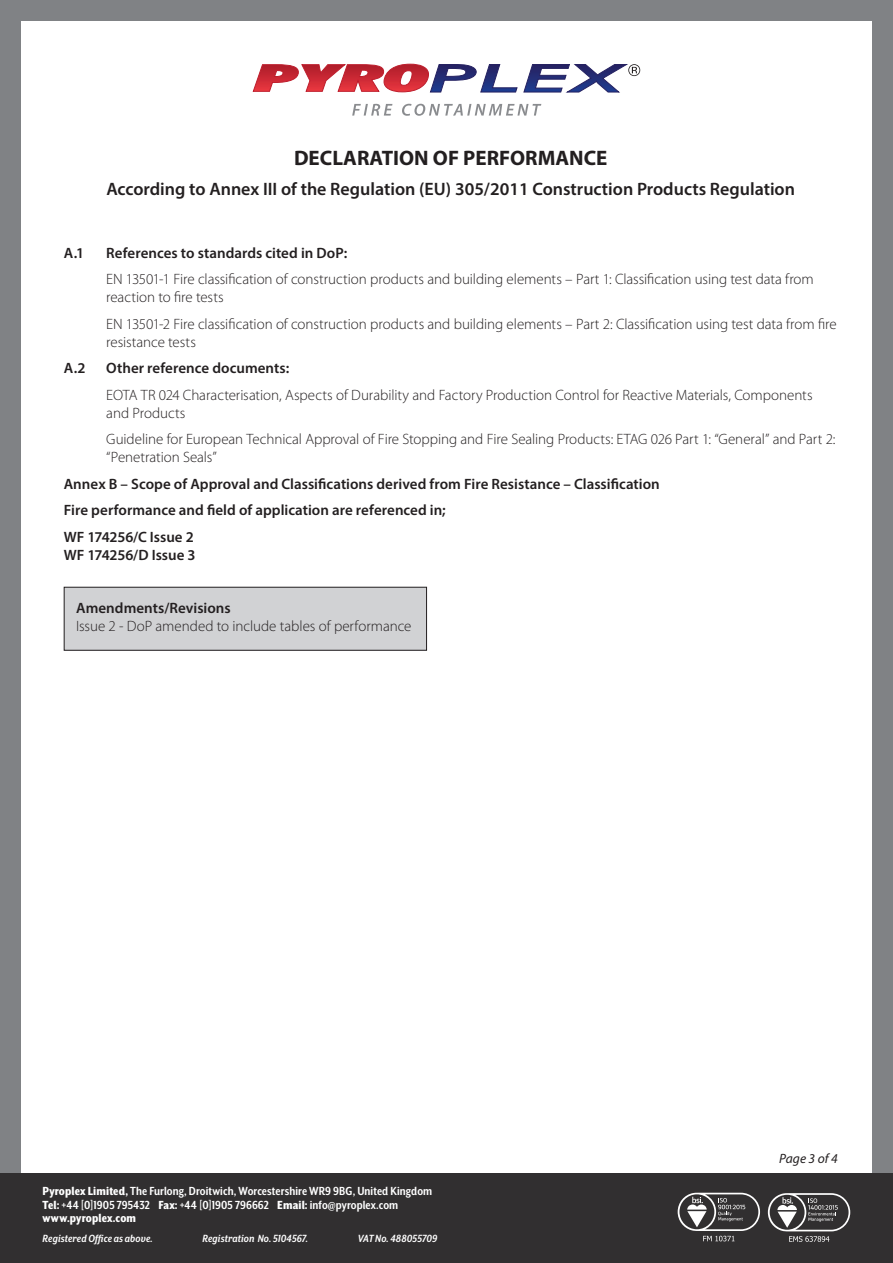
<style>
.page{position:relative;width:893px;height:1263px;background:#808285}
.page>*{position:absolute;margin:0;border:0;box-sizing:border-box;transform-origin:0 0}
.t1{font:700 21px "Myriad Pro";color:#231f20}
.t2{font:600 18px "Myriad Pro";color:#231f20}
.t3{font:300 15px/18px "Myriad Pro";letter-spacing:-.005em;color:#231f20}
.t4{font:600 15px/26.5px "Myriad Pro";color:#231f20}
.t5{font:700 13.5px/13.5px "Mr Eaves XL San Nar OT";letter-spacing:.005em;color:#fff}
.t6{font:italic 13.5px "Myriad Pro";letter-spacing:.005em;color:#231f20}
.t7{font:italic 700 12px "Mr Eaves XL San Nar OT";letter-spacing:.01em;color:#fff}
.s1{font-weight:800}
</style>
<div class="page">
<div style="left:21px;top:21px;width:851px;height:1221px;background:#fff"></div>
<svg style="left:253px;top:64px;width:387px;height:29px"></svg>
<svg style="left:352px;top:104px;width:40px;height:12px"></svg>
<svg style="left:402px;top:104px;width:139px;height:12px"></svg>
<div style="left:0;top:1174px;width:893px;height:89px;background:#312f30"></div>
<svg style="left:768px;top:1193px;width:82px;height:49px"></svg>
<svg style="left:678px;top:1193px;width:82px;height:48px"></svg>
<div style="left:64px;top:587px;width:363px;height:63px;background:#d1d2d4"></div>
<div style="left:64px;top:587px;width:363px;height:64px;border:1px solid #231f20"></div>
<h1 class="t1" style="left:294px;top:144px;width:315px">DECLARATION OF PERFORMANCE</h1>
<p class="t2" style="left:106px;top:177px;width:690px">According to Annex III of the Regulation (EU) 305/2011 Construction Products Regulation</p>
<p class="t4" style="left:64px;top:239px;width:22px">A.1</p>
<p class="t4" style="left:106px;top:239px;width:242px">References to standards cited in DoP:</p>
<p class="t3" style="left:106px;top:270px;width:709px">EN 13501-1 Fire classification of construction products and building elements – Part 1: Classification using test data from reaction to fire tests</p>
<p class="t3" style="left:106px;top:315px;width:732px">EN 13501-2 Fire classification of construction products and building elements – Part 2: Classification using test data from fire resistance tests</p>
<p class="t4" style="left:64px;top:355px;width:23px">A.2</p>
<p class="t4" style="left:106px;top:355px;width:184px">Other reference documents:</p>
<p class="t3" style="left:106px;top:386px;width:708px">EOTA TR 024 Characterisation, Aspects of Durability and Factory Production Control for Reactive Materials, Components and Products</p>
<p class="t3" style="left:106px;top:430px;width:731px">Guideline for European Technical Approval of Fire Stopping and Fire Sealing Products: ETAG 026 Part 1: “General” and Part 2: “Penetration Seals”</p>
<p class="t4" style="left:64px;top:470px;width:597px">Annex B – Scope of Approval and Classifications derived from Fire Resistance – Classification<br>Fire performance and field of application are referenced in;<br>WF 174256/C Issue 2</p>
<p class="t4" style="left:64px;top:541px;width:133px">WF 174256/D Issue 3</p>
<p class="t4" style="left:76px;top:594px;width:156px">Amendments/Revisions</p>
<p class="t3" style="left:76px;top:617px;width:337px">Issue 2 - DoP amended to include tables of performance</p>
<p class="t5" style="left:43px;top:1184px;width:391px"><span class="s1">Pyroplex Limited,</span> The Furlong, Droitwich, Worcestershire WR9 9BG, United Kingdom<br><span class="s1">Tel:</span> +44 [0]1905 795432 <span class="s1">Fax:</span> +44 [0]1905 796662 <span class="s1">Email:</span> info@pyroplex.com <span class="s1">www.pyroplex.com</span></p>
<p class="t7" style="left:43px;top:1232px;width:112px">Registered Office as above.</p>
<p class="t7" style="left:202px;top:1232px;width:107px">Registration No. 5104567.</p>
<p class="t7" style="left:358px;top:1232px;width:81px">VAT No. 488055709</p>
<p class="t6" style="left:779px;top:1150px;width:60px">Page 3 of 4</p>
</div>
